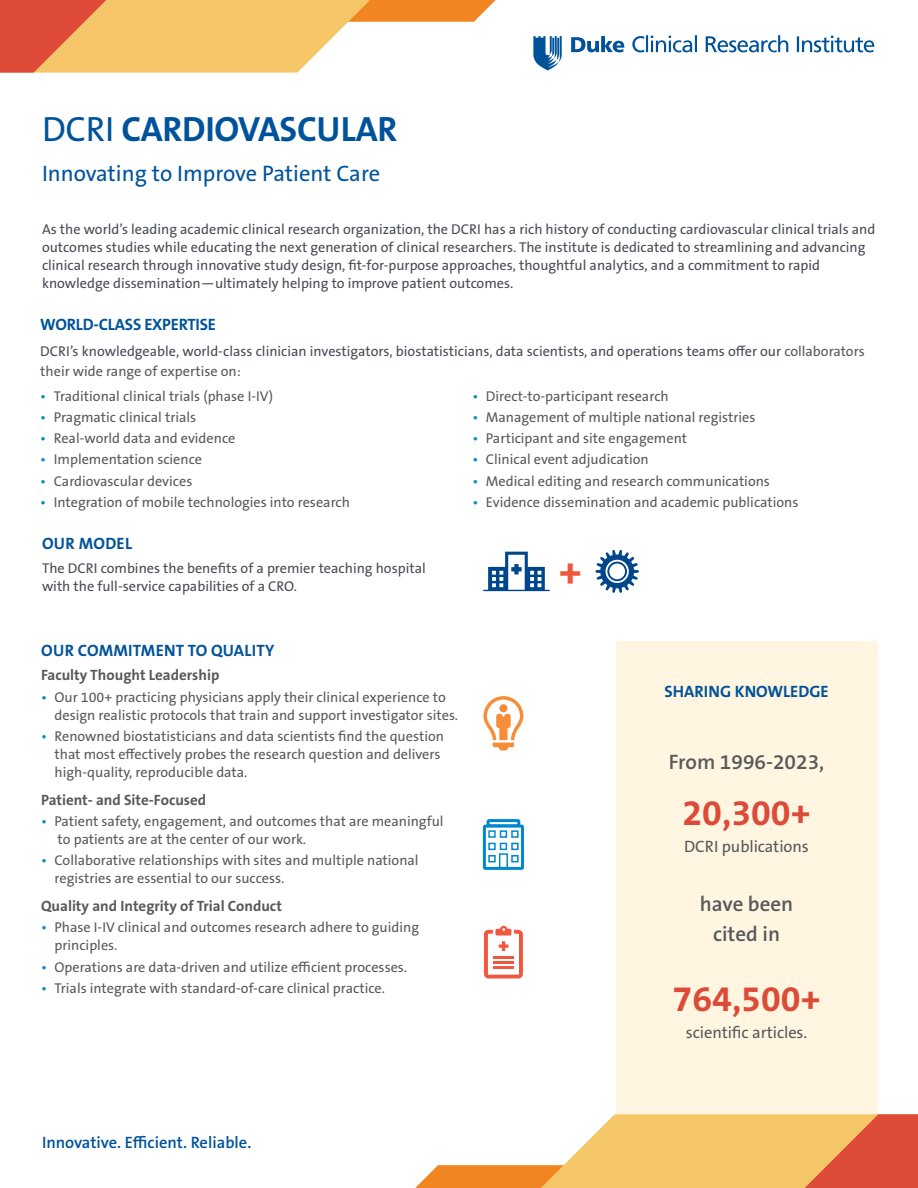
<style>
.page{position:relative;width:918px;height:1188px;background:#fff}
.page>*{position:absolute;margin:0;border:0;box-sizing:border-box;transform-origin:0 0}
.t1{font:700 42px "The Sans B W7";color:#f1563f}
.t2{font:700 36px "The Sans B W7";color:#dc4a38}
.t3{font:700 35.25px "The Sans B W7";letter-spacing:-.01em;color:#00539b}
.t4{font:22.5px "The Sans B W5 Plain";color:#00539b}
.t5{font:600 21px/30px "The Sans B W6";color:#58595b;text-align:center}
.t6{font:700 16.5px "The Sans B W7";color:#00539b}
.t7{font:16.5px "The Sans B W5 Plain";letter-spacing:-.005em;color:#58595b}
.t8{font:600 16.5px "The Sans B W6";color:#00539b}
.t9{font:700 15px "The Sans B W7";color:#58595b}
.t10{font:14.25px/18px "The Sans B W5 Plain";color:#58595b}
.t11{font:14.25px/18px "The Sans B W5 Plain";color:#474c55}
.s1{font-family:"The Sans B W5 Plain";font-weight:400}
.s2{color:#58595b}
.s3{color:#0088ce}
</style>
<div class="page">
<div style="left:616px;top:641px;width:262px;height:517px;background:#fff5e0"></div>
<svg style="left:533px;top:36px;width:29px;height:34px"></svg>
<svg style="left:571px;top:35px;width:303px;height:17px"></svg>
<svg style="left:415px;top:1114px;width:503px;height:74px"></svg>
<svg style="left:0;top:0;width:496px;height:73px"></svg>
<svg style="left:483px;top:696px;width:40px;height:55px"></svg>
<div style="left:487px;top:819px;width:33px;height:8px;border:3px solid #0088ce"></div>
<svg style="left:484px;top:826px;width:39px;height:42px"></svg>
<div style="left:483px;top:825px;width:41px;height:45px;border:3px solid #0088ce"></div>
<div style="left:499px;top:853px;width:9px;height:17px;border:2px solid #0088ce"></div>
<svg style="left:488px;top:855px;width:8px;height:7px"></svg>
<svg style="left:511px;top:855px;width:8px;height:7px"></svg>
<svg style="left:488px;top:830px;width:8px;height:8px"></svg>
<svg style="left:511px;top:830px;width:8px;height:8px"></svg>
<svg style="left:500px;top:830px;width:7px;height:8px"></svg>
<svg style="left:488px;top:843px;width:8px;height:7px"></svg>
<svg style="left:511px;top:843px;width:8px;height:7px"></svg>
<svg style="left:500px;top:843px;width:7px;height:7px"></svg>
<svg style="left:484px;top:926px;width:39px;height:53px"></svg>
<svg style="left:483px;top:552px;width:67px;height:39px"></svg>
<svg style="left:595px;top:550px;width:44px;height:43px"></svg>
<h3 class="t3" style="left:42px;top:106px;width:357px"><span class="s1">DCRI</span> CARDIOVASCULAR</h3>
<h3 class="t4" style="left:42px;top:159px;width:340px">Innovating to Improve Patient Care</h3>
<p class="t11" style="left:42px;top:221px;width:835px">As the world’s leading academic clinical research organization, the DCRI has a rich history of conducting cardiovascular clinical trials and outcomes studies while educating the next generation of clinical researchers. The institute is dedicated to streamlining and advancing clinical research through innovative study design, fit-for-purpose approaches, thoughtful analytics, and a commitment to rapid knowledge dissemination—ultimately helping to improve patient outcomes.</p>
<p class="t6" style="left:40px;top:314px;width:177px">WORLD-CLASS EXPERTISE</p>
<p class="t11" style="left:40px;top:342px;width:826px;line-height:19.5px">DCRI’s knowledgeable, world-class clinician investigators, biostatisticians, data scientists, and operations teams offer our <span class="s2">collaborators their wide range of expertise on:</span></p>
<p class="t10" style="left:40px;top:387px;width:234px"><span class="s3">•</span> Traditional clinical trials (phase I-IV)</p>
<p class="t10" style="left:40px;top:408px;width:158px"><span class="s3">•</span> Pragmatic clinical trials</p>
<p class="t10" style="left:40px;top:429px;width:197px"><span class="s3">•</span> Real-world data and evidence</p>
<p class="t10" style="left:40px;top:451px;width:163px"><span class="s3">•</span> Implementation science</p>
<p class="t10" style="left:40px;top:472px;width:154px"><span class="s3">•</span> Cardiovascular devices</p>
<p class="t10" style="left:40px;top:493px;width:311px"><span class="s3">•</span> Integration of mobile technologies into research</p>
<p class="t10" style="left:472px;top:387px;width:198px"><span class="s3">•</span> Direct-to-participant research</p>
<p class="t10" style="left:472px;top:408px;width:285px"><span class="s3">•</span> Management of multiple national registries</p>
<p class="t10" style="left:472px;top:429px;width:216px"><span class="s3">•</span> Participant and site engagement</p>
<p class="t10" style="left:472px;top:451px;width:178px"><span class="s3">•</span> Clinical event adjudication</p>
<p class="t10" style="left:472px;top:472px;width:299px"><span class="s3">•</span> Medical editing and research communications</p>
<p class="t10" style="left:472px;top:493px;width:328px"><span class="s3">•</span> Evidence dissemination and academic publications</p>
<p class="t6" style="left:42px;top:532px;width:91px">OUR MODEL</p>
<p class="t11" style="left:42px;top:560px;width:385px">The DCRI combines the benefits of a premier teaching hospital with the full-service capabilities of a CRO.</p>
<p class="t6" style="left:41px;top:639px;width:235px">OUR COMMITMENT TO QUALITY</p>
<p class="t9" style="left:41px;top:666px;width:180px">Faculty Thought Leadership</p>
<p class="t10" style="left:55px;top:688px;width:405px;text-indent:-13px"><span class="s3">•</span> Our 100+ practicing physicians apply their clinical experience to design realistic protocols that train and support investigator sites.</p>
<p class="t10" style="left:55px;top:727px;width:391px;text-indent:-13px"><span class="s3">•</span> Renowned biostatisticians and data scientists find the question that most effectively probes the research question and delivers high-quality, reproducible data.</p>
<p class="t9" style="left:41px;top:790px;width:167px">Patient- and Site-Focused</p>
<p class="t10" style="left:58px;top:812px;width:387px;text-indent:-17px"><span class="s3">•</span> Patient safety, engagement, and outcomes that are meaningful to patients are at the center of our work.</p>
<p class="t10" style="left:55px;top:852px;width:366px;text-indent:-13px"><span class="s3">•</span> Collaborative relationships with sites and multiple national registries are essential to our success.</p>
<p class="t9" style="left:41px;top:897px;width:243px">Quality and Integrity of Trial Conduct</p>
<p class="t10" style="left:55px;top:919px;width:366px;text-indent:-13px"><span class="s3">•</span> Phase I-IV clinical and outcomes research adhere to guiding principles.</p>
<p class="t10" style="left:41px;top:958px;width:368px"><span class="s3">•</span> Operations are data-driven and utilize efficient processes.</p>
<p class="t10" style="left:41px;top:979px;width:346px"><span class="s3">•</span> Trials integrate with standard-of-care clinical practice.</p>
<p class="t8" style="left:42px;top:1131px;width:211px">Innovative. Efficient. Reliable.</p>
<h1 class="t1" style="left:559px;top:544px;width:25px">+</h1>
<p class="t6" style="left:664px;top:680px;width:166px">SHARING KNOWLEDGE</p>
<h3 class="t5" style="left:669px;top:747px;width:157px">From 1996-2023,</h3>
<h2 class="t2" style="left:683px;top:790px;width:130px">20,300+</h2>
<p class="t7" style="left:684px;top:836px;width:126px">DCRI publications</p>
<h3 class="t5" style="left:700px;top:889px;width:95px">have been cited in</h3>
<h2 class="t2" style="left:673px;top:976px;width:149px">764,500+</h2>
<p class="t7" style="left:686px;top:1022px;width:123px">scientific articles.</p>
</div>
